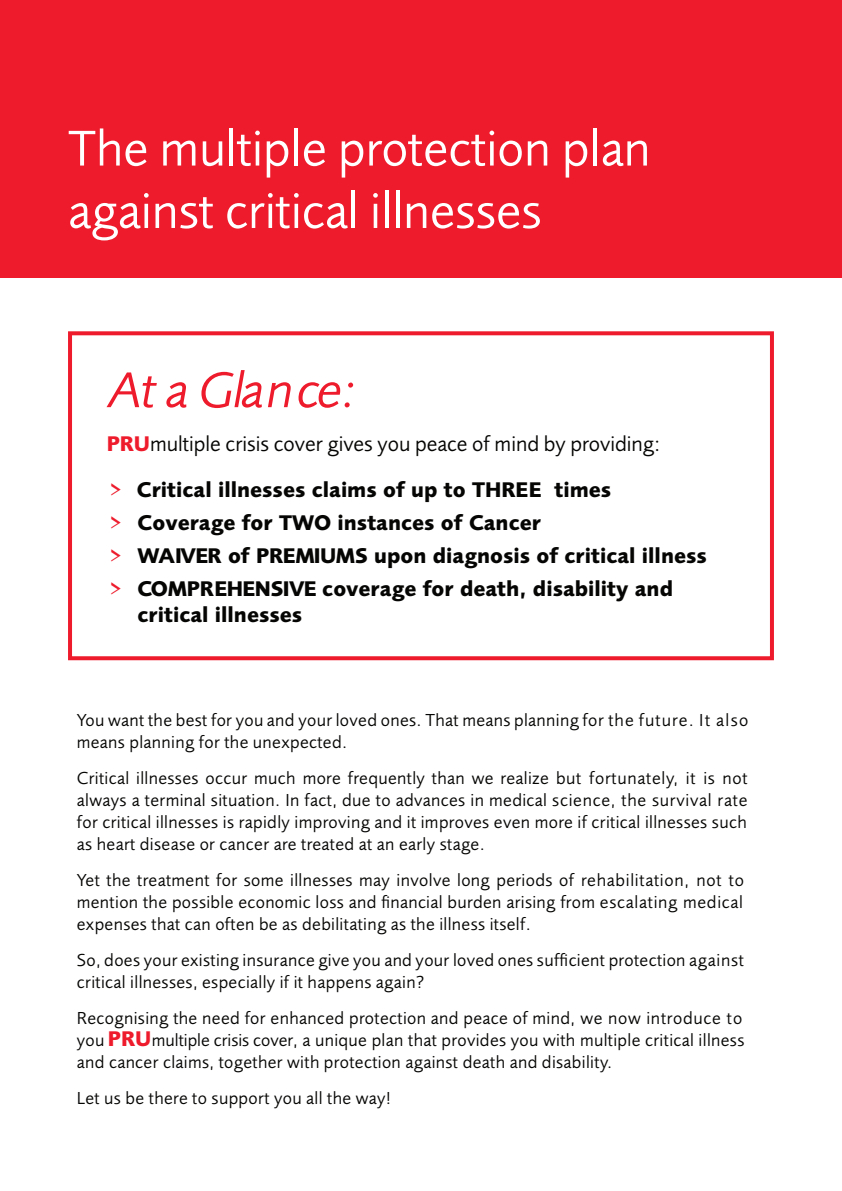
<style>
.page{position:relative;width:842px;height:1191px;background:#fff}
.page>*{position:absolute;margin:0;border:0;box-sizing:border-box;transform-origin:0 0}
.t1{font:52px/62.4px "Pru Sans";color:#fff}
.t2{font:italic 52px "Pru Sans";letter-spacing:-.015em;color:#ee1b2c}
.t3{font:700 22px/33px "Pru Sans";color:#050504}
.t4{font:22px/46px "Pru Sans";color:#050504}
.t5{font:18px/22px "Pru Sans";letter-spacing:.02em;color:#050504;text-align:justify}
.s1{font-weight:700;color:#ee1b2c}
.s2{font-weight:700;color:#ed1b2c}
.s3{font-weight:700}
.s4{color:#ed1b2c}
.s5{font-weight:700;font-size:22px;color:#ee1b2c}
</style>
<div class="page">
<div style="left:68px;top:331px;width:706px;height:329px;border:4px solid #ee1b2c"></div>
<div style="left:0;top:0;width:842px;height:278px;background:#ee1b2c"></div>
<h1 class="t1" style="left:68px;top:117px;width:584px">The multiple protection plan against critical illnesses</h1>
<h1 class="t2" style="left:109px;top:359px;width:249px">At a Glance:</h1>
<p class="t4" style="left:107px;top:420px;width:555px"><span class="s1">PRU</span>multiple crisis cover gives you peace of mind by providing: <span class="s2">&gt;</span> <span class="s3">Critical illnesses claims of up to THREE times</span></p>
<p class="t3" style="left:109px;top:505px;width:599px"><span class="s4">&gt;</span> Coverage for TWO instances of Cancer<br><span class="s4">&gt;</span> WAIVER of PREMIUMS upon diagnosis of critical illness <span class="s4">&gt;</span> COMPREHENSIVE coverage for death, disability and</p>
<p class="t3" style="left:137px;top:598px;width:166px">critical illnesses</p>
<p class="t5" style="left:77px;top:708px;width:673px">You want the best for you and your loved ones. That means planning for the future. It also means planning for the unexpected.</p>
<p class="t5" style="left:77px;top:766px;width:672px">Critical illnesses occur much more frequently than we realize but fortunately, it is not always a terminal situation. In fact, due to advances in medical science, the survival rate for critical illnesses is rapidly improving and it improves even more if critical illnesses such as heart disease or cancer are treated at an early stage.</p>
<p class="t5" style="left:77px;top:868px;width:669px">Yet the treatment for some illnesses may involve long periods of rehabilitation, not to mention the possible economic loss and financial burden arising from escalating medical expenses that can often be as debilitating as the illness itself.</p>
<p class="t5" style="left:77px;top:948px;width:669px">So, does your existing insurance give you and your loved ones sufficient protection against critical illnesses, especially if it happens again?</p>
<p class="t5" style="left:77px;top:1006px;width:669px">Recognising the need for enhanced protection and peace of mind, we now introduce to you <span class="s5">PRU</span>multiple crisis cover, a unique plan that provides you with multiple critical illness and cancer claims, together with protection against death and disability.</p>
<p class="t5" style="left:77px;top:1086px;width:316px">Let us be there to support you all the way!</p>
</div>
